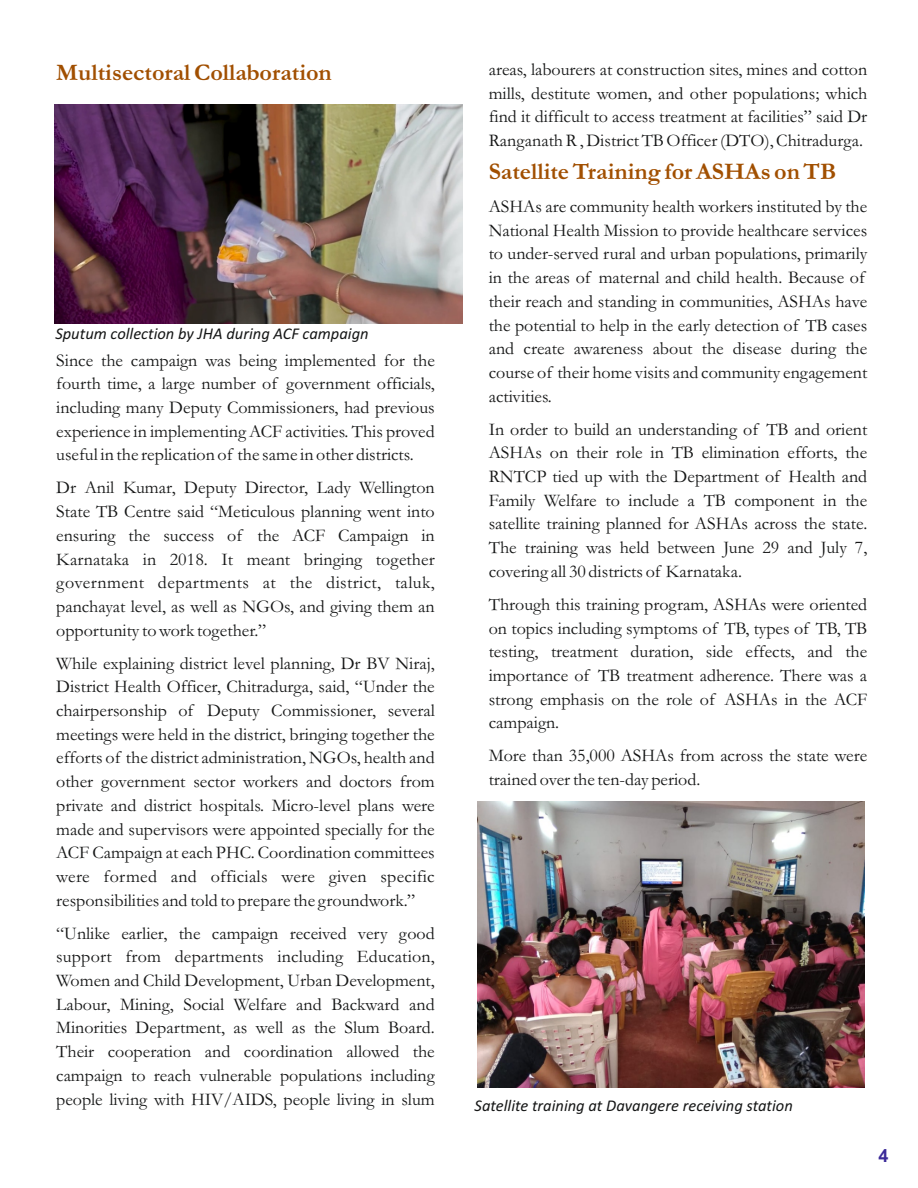
<style>
.page{position:relative;width:918px;height:1188px;background:#fff}
.page>*{position:absolute;margin:0;border:0;box-sizing:border-box;transform-origin:0 0}
.t1{font:700 24px "Garamond";color:#a14f00}
.t2{font:18px/23.7px "Garamond";color:#151616;text-align:justify}
.t3{font:700 18px "Arial";color:#3c2b99}
.t4{font:italic 16.5px "Calibri";color:#151616}
</style>
<div class="page">
<img style="left:478px;top:801px;width:386px;height:287px">
<img style="left:55px;top:104px;width:408px;height:220px">
<h1 class="t1" style="left:56px;top:64px;width:277px">Multisectoral Collaboration</h1>
<p class="t4" style="left:55px;top:327px;width:315px">Sputum collection by JHA during ACF campaign</p>
<p class="t2" style="left:56px;top:350px;width:380px">Since the campaign was being implemented for the fourth time, a large number of government officials, including many Deputy Commissioners, had previous experience in implementing ACF activities. This proved useful in the replication of the same in other districts.</p>
<p class="t2" style="left:56px;top:478px;width:380px">Dr Anil Kumar, Deputy Director, Lady Wellington State TB Centre said “Meticulous planning went into ensuring the success of the ACF Campaign in Karnataka in 2018. It meant bringing together government departments at the district, taluk, panchayat level, as well as NGOs, and giving them an opportunity to work together.”</p>
<p class="t2" style="left:56px;top:653px;width:380px">While explaining district level planning, Dr BV Niraj, District Health Officer, Chitradurga, said, “Under the chairpersonship of Deputy Commissioner, several meetings were held in the district, bringing together the efforts of the district administration, NGOs, health and other government sector workers and doctors from private and district hospitals. Micro-level plans were made and supervisors were appointed specially for the ACF Campaign at each PHC. Coordination committees were formed and officials were given specific responsibilities and told to prepare the groundwork.”</p>
<p class="t2" style="left:56px;top:923px;width:380px">“Unlike earlier, the campaign received very good support from departments including Education, Women and Child Development, Urban Development, Labour, Mining, Social Welfare and Backward and Minorities Department, as well as the Slum Board.<br>Their cooperation and coordination allowed the campaign to reach vulnerable populations including people living with HIV/AIDS, people living in slum</p>
<p class="t2" style="left:489px;top:60px;width:380px">areas, labourers at construction sites, mines and cotton mills, destitute women, and other populations; which find it difficult to access treatment at facilities” said Dr Ranganath R , District TB Officer (DTO), Chitradurga.</p>
<h1 class="t1" style="left:489px;top:163px;width:349px">Satellite Training for ASHAs on TB</h1>
<p class="t2" style="left:489px;top:197px;width:380px;text-align:left">ASHAs are community health workers instituted by the National Health Mission to provide healthcare services to under-served rural and urban populations, primarily in the areas of maternal and child health. Because of their reach and standing in communities, ASHAs have the potential to help in the early detection of TB cases and create awareness about the disease during the course of their home visits and community engagement activities.</p>
<p class="t2" style="left:489px;top:419px;width:380px">In order to build an understanding of TB and orient ASHAs on their role in TB elimination efforts, the RNTCP tied up with the Department of Health and Family Welfare to include a TB component in the satellite training planned for ASHAs across the state.<br>The training was held between June 29 and July 7, covering all 30 districts of Karnataka.</p>
<p class="t2" style="left:489px;top:594px;width:380px">Through this training program, ASHAs were oriented on topics including symptoms of TB, types of TB, TB testing, treatment duration, side effects, and the importance of TB treatment adherence. There was a strong emphasis on the role of ASHAs in the ACF campaign.</p>
<p class="t2" style="left:489px;top:746px;width:380px">More than 35,000 ASHAs from across the state were trained over the ten-day period.</p>
<p class="t4" style="left:475px;top:1099px;width:320px">Satellite training at Davangere receiving station</p>
<p class="t3" style="left:878px;top:1149px;width:12px">4</p>
</div>
